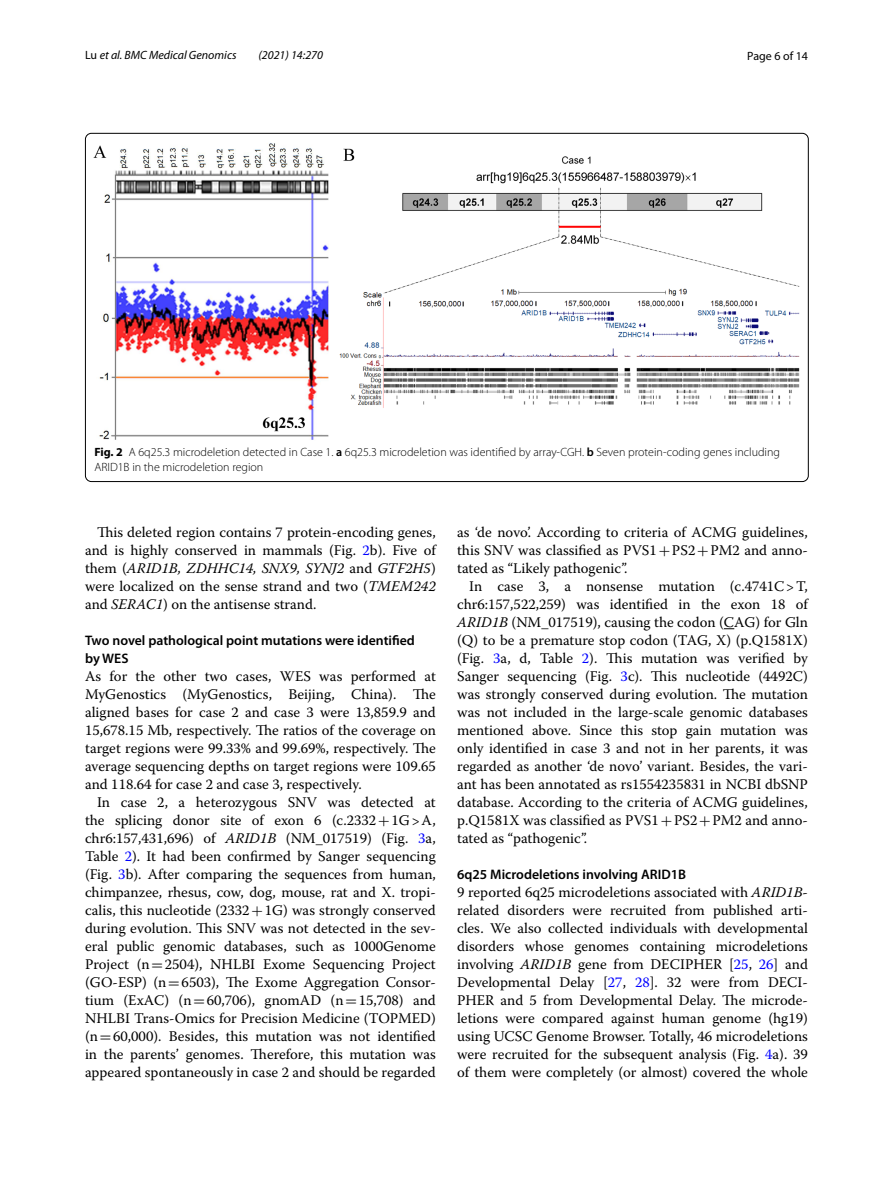
<style>
.page{position:relative;width:893px;height:1187px;background:#fff}
.page>*{position:absolute;margin:0;border:0;box-sizing:border-box;transform-origin:0 0}
.t1{font:14.7px/18px "Warnock Pro";color:#000;text-align:justify}
.t2{font:600 13.8px/18px "Myriad Pro";color:#000}
.t3{font:300 12px/15px "Myriad Pro";color:#000}
.t4{font:italic 12px "Myriad Pro";color:#000}
.t5{font:12px "Myriad Pro";color:#000}
.s1{font-style:normal}
.s2{font-weight:700}
.s3{font-weight:600}
.s4{color:#00f}
.s5{font-style:italic}
.s6{font-family:"MTSY"}
</style>
<div class="page">
<img style="left:94px;top:143px;width:706px;height:297px">
<p class="t4" style="left:85px;top:48px;width:153px"><span class="s1">Lu</span> et al. BMC Medical Genomics</p>
<p class="t4" style="left:258px;top:48px;width:66px">(2021) 14:270</p>
<p class="t5" style="left:747px;top:48px;width:62px">Page 6 of 14</p>
<p class="t3" style="left:94px;top:445px;width:687px"><span class="s2">Fig. 2</span> A 6q25.3 microdeletion detected in Case 1. <span class="s3">a</span> 6q25.3 microdeletion was identified by array-CGH. <span class="s3">b</span> Seven protein-coding genes including<br>ARID1B in the microdeletion region</p>
<p class="t1" style="left:85px;top:522px;width:352px;text-indent:12px">This deleted region contains 7 protein-encoding genes, and is highly conserved in mammals (Fig. <span class="s4">2</span>b). Five of them (<span class="s5">ARID1B, ZDHHC14, SNX9, SYNJ2</span> and <span class="s5">GTF2H5</span>) were localized on the sense strand and two (<span class="s5">TMEM242 </span>and <span class="s5">SERAC1</span>) on the antisense strand.</p>
<p class="t2" style="left:85px;top:631px;width:331px">Two novel pathological point mutations were identified by WES</p>
<p class="t1" style="left:85px;top:666px;width:352px">As for the other two cases, WES was performed at MyGenostics (MyGenostics, Beijing, China). The aligned bases for case 2 and case 3 were 13,859.9 and 15,678.15 Mb, respectively. The ratios of the coverage on target regions were 99.33% and 99.69%, respectively. The average sequencing depths on target regions were 109.65 and 118.64 for case 2 and case 3, respectively.</p>
<p class="t1" style="left:85px;top:792px;width:352px;text-indent:12px">In case 2, a heterozygous SNV was detected at the splicing donor site of exon 6 (c.2332<span class="s6">+</span>1G&gt;A, chr6:157,431,696) of <span class="s5">ARID1B</span> (NM_017519) (Fig. <span class="s4">3</span>a, Table <span class="s4">2</span>). It had been confirmed by Sanger sequencing (Fig. <span class="s4">3</span>b). After comparing the sequences from human, chimpanzee, rhesus, cow, dog, mouse, rat and X. tropi&shy;calis, this nucleotide (2332<span class="s6">+</span>1G) was strongly conserved during evolution. This SNV was not detected in the sev&shy;eral public genomic databases, such as 1000Genome Project (n<span class="s6">=</span>2504), NHLBI Exome Sequencing Project (GO-ESP) (n<span class="s6">=</span>6503), The Exome Aggregation Consor&shy;tium (ExAC) (n<span class="s6">=</span>60,706), gnomAD (n<span class="s6">=</span>15,708) and NHLBI Trans-Omics for Precision Medicine (TOPMED) (n<span class="s6">=</span>60,000). Besides, this mutation was not identified in the parents’ genomes. Therefore, this mutation was appeared spontaneously in case 2 and should be regarded</p>
<p class="t1" style="left:457px;top:522px;width:352px">as ‘de novo’. According to criteria of ACMG guidelines, this SNV was classified as PVS1<span class="s6">+</span>PS2<span class="s6">+</span>PM2 and anno&shy;tated as “Likely pathogenic”.</p>
<p class="t1" style="left:457px;top:576px;width:352px;text-indent:12px">In case 3, a nonsense mutation (c.4741C&gt;T, chr6:157,522,259) was identified in the exon 18 of <span class="s5">ARID1B</span> (NM_017519), causing the codon (CAG) for Gln (Q) to be a premature stop codon (TAG, X) (p.Q1581X) (Fig. <span class="s4">3</span>a, d, Table <span class="s4">2</span>). This mutation was verified by Sanger sequencing (Fig. <span class="s4">3</span>c). This nucleotide (4492C) was strongly conserved during evolution. The mutation was not included in the large-scale genomic databases mentioned above. Since this stop gain mutation was only identified in case 3 and not in her parents, it was regarded as another ‘de novo’ variant. Besides, the vari&shy;ant has been annotated as rs1554235831 in NCBI dbSNP database. According to the criteria of ACMG guidelines, p.Q1581X was classified as PVS1<span class="s6">+</span>PS2<span class="s6">+</span>PM2 and anno&shy;tated as “pathogenic”.</p>
<p class="t2" style="left:457px;top:865px;width:230px">6q25 Microdeletions involving ARID1B</p>
<p class="t1" style="left:457px;top:882px;width:352px">9 reported 6q25 microdeletions associated with <span class="s5">ARID1B&shy;</span>related disorders were recruited from published arti&shy;cles. We also collected individuals with developmental disorders whose genomes containing microdeletions involving <span class="s5">ARID1B</span> gene from DECIPHER [<span class="s4">25</span>, <span class="s4">26</span>] and Developmental Delay [<span class="s4">27</span>, <span class="s4">28</span>]. 32 were from DECI-PHER and 5 from Developmental Delay. The microde&shy;letions were compared against human genome (hg19) using UCSC Genome Browser. Totally, 46 microdeletions were recruited for the subsequent analysis (Fig. <span class="s4">4</span>a). 39 of them were completely (or almost) covered the whole</p>
</div>
